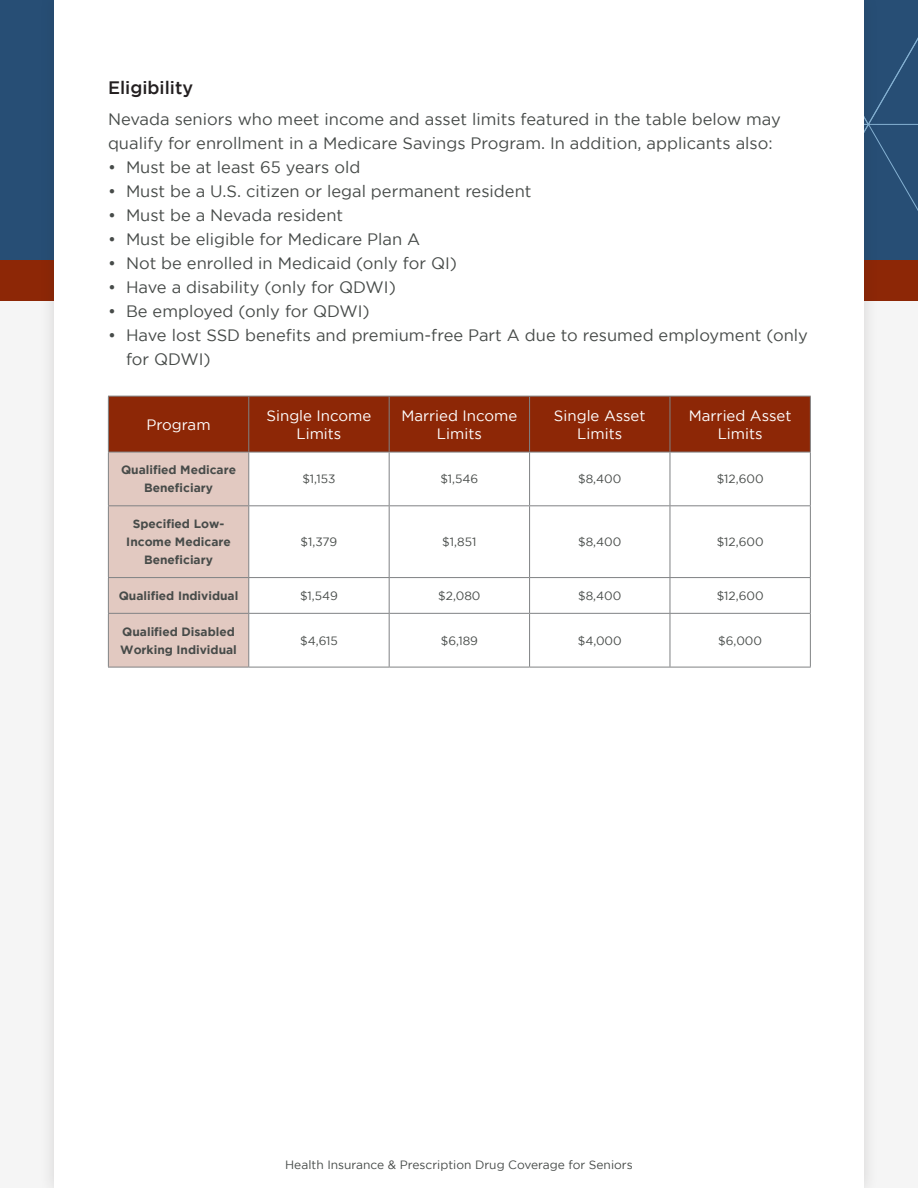
<style>
.page{position:relative;width:918px;height:1188px;background:#f5f5f5}
.page>*{position:absolute;margin:0;border:0;box-sizing:border-box;transform-origin:0 0}
.t1{font:500 18px "Gotham";color:#231f20}
.t2{font:16.5px/24px "Gotham";color:#474b49}
.t3{font:15px/18px "Gotham";color:#fff;text-align:center}
.t4{font:12px "Gotham";color:#474b49}
.t5{font:700 12px/18px "Gotham";color:#474b49;text-align:center}
</style>
<div class="page">
<div style="left:0;top:0;width:918px;height:280px;background:#274e75"></div>
<div style="left:0;top:260px;width:918px;height:41px;background:#8d2706"></div>
<div style="left:39px;top:0;width:841px;height:1188px;background:#231f20;opacity:.15"></div>
<div style="left:54px;top:0;width:810px;height:1188px;background:#fff"></div>
<svg style="left:109px;top:397px;width:701px;height:270px"></svg>
<hr style="left:248px;top:396px;width:1px;height:56px;background:#808284">
<hr style="left:389px;top:396px;width:1px;height:56px;background:#808284">
<hr style="left:529px;top:396px;width:1px;height:56px;background:#808284">
<hr style="left:670px;top:396px;width:1px;height:56px;background:#808284">
<hr style="left:389px;top:452px;width:1px;height:53px;background:#808284">
<hr style="left:529px;top:452px;width:1px;height:53px;background:#808284">
<hr style="left:670px;top:452px;width:1px;height:53px;background:#808284">
<hr style="left:108px;top:505px;width:141px;height:1px;background:#808284">
<hr style="left:249px;top:505px;width:140px;height:1px;background:#808284">
<hr style="left:389px;top:505px;width:141px;height:1px;background:#808284">
<hr style="left:389px;top:506px;width:1px;height:71px;background:#808284">
<hr style="left:530px;top:505px;width:140px;height:1px;background:#808284">
<hr style="left:529px;top:506px;width:1px;height:71px;background:#808284">
<hr style="left:670px;top:505px;width:141px;height:1px;background:#808284">
<hr style="left:670px;top:506px;width:1px;height:71px;background:#808284">
<hr style="left:108px;top:577px;width:141px;height:1px;background:#808284">
<hr style="left:249px;top:577px;width:140px;height:1px;background:#808284">
<hr style="left:389px;top:577px;width:141px;height:1px;background:#808284">
<hr style="left:389px;top:578px;width:1px;height:35px;background:#808284">
<hr style="left:530px;top:577px;width:140px;height:1px;background:#808284">
<hr style="left:529px;top:578px;width:1px;height:35px;background:#808284">
<hr style="left:670px;top:577px;width:141px;height:1px;background:#808284">
<hr style="left:670px;top:578px;width:1px;height:35px;background:#808284">
<hr style="left:108px;top:613px;width:141px;height:1px;background:#808284">
<hr style="left:249px;top:613px;width:140px;height:1px;background:#808284">
<hr style="left:389px;top:613px;width:141px;height:1px;background:#808284">
<hr style="left:389px;top:614px;width:1px;height:53px;background:#808284">
<hr style="left:530px;top:613px;width:140px;height:1px;background:#808284">
<hr style="left:529px;top:614px;width:1px;height:53px;background:#808284">
<hr style="left:670px;top:613px;width:141px;height:1px;background:#808284">
<hr style="left:670px;top:614px;width:1px;height:53px;background:#808284">
<hr style="left:810px;top:452px;width:1px;height:53px;background:#808284">
<hr style="left:810px;top:506px;width:1px;height:71px;background:#808284">
<hr style="left:810px;top:578px;width:1px;height:35px;background:#808284">
<hr style="left:810px;top:614px;width:1px;height:53px;background:#808284">
<hr style="left:249px;top:667px;width:140px;height:1px;background:#808284">
<hr style="left:389px;top:667px;width:141px;height:1px;background:#808284">
<hr style="left:530px;top:667px;width:140px;height:1px;background:#808284">
<hr style="left:670px;top:667px;width:141px;height:1px;background:#808284">
<hr style="left:108px;top:396px;width:141px;height:1px;background:#808284">
<hr style="left:108px;top:396px;width:1px;height:56px;background:#808284">
<hr style="left:249px;top:396px;width:140px;height:1px;background:#808284">
<hr style="left:389px;top:396px;width:141px;height:1px;background:#808284">
<hr style="left:530px;top:396px;width:140px;height:1px;background:#808284">
<hr style="left:670px;top:396px;width:141px;height:1px;background:#808284">
<hr style="left:810px;top:396px;width:1px;height:56px;background:#808284">
<hr style="left:249px;top:452px;width:140px;height:1px;background:#808284">
<hr style="left:389px;top:452px;width:141px;height:1px;background:#808284">
<hr style="left:530px;top:452px;width:140px;height:1px;background:#808284">
<hr style="left:670px;top:452px;width:141px;height:1px;background:#808284">
<hr style="left:108px;top:452px;width:141px;height:1px;background:#808284">
<hr style="left:108px;top:452px;width:1px;height:53px;background:#808284">
<hr style="left:248px;top:452px;width:1px;height:53px;background:#808284">
<hr style="left:108px;top:506px;width:1px;height:71px;background:#808284">
<hr style="left:248px;top:506px;width:1px;height:71px;background:#808284">
<hr style="left:108px;top:578px;width:1px;height:35px;background:#808284">
<hr style="left:248px;top:578px;width:1px;height:35px;background:#808284">
<hr style="left:108px;top:614px;width:1px;height:53px;background:#808284">
<hr style="left:248px;top:614px;width:1px;height:53px;background:#808284">
<hr style="left:108px;top:667px;width:141px;height:1px;background:#808284">
<p class="t1" style="left:108px;top:78px;width:87px">Eligibility</p>
<p class="t2" style="left:108px;top:107px;width:674px">Nevada seniors who meet income and asset limits featured in the table below may qualify for enrollment in a Medicare Savings Program. In addition, applicants also:</p>
<p class="t2" style="left:108px;top:155px;width:254px">• Must be at least 65 years old</p>
<p class="t2" style="left:108px;top:179px;width:425px">• Must be a U.S. citizen or legal permanent resident</p>
<p class="t2" style="left:108px;top:203px;width:237px">• Must be a Nevada resident</p>
<p class="t2" style="left:108px;top:227px;width:314px">• Must be eligible for Medicare Plan A</p>
<p class="t2" style="left:108px;top:251px;width:351px">• Not be enrolled in Medicaid (only for QI)</p>
<p class="t2" style="left:108px;top:275px;width:289px">• Have a disability (only for QDWI)</p>
<p class="t2" style="left:108px;top:299px;width:263px">• Be employed (only for QDWI)</p>
<p class="t2" style="left:126px;top:323px;width:684px;text-indent:-18px">• Have lost SSD benefits and premium-free Part A due to resumed employment (only for QDWI)</p>
<p class="t3" style="left:147px;top:415px;width:66px">Program</p>
<p class="t3" style="left:267px;top:406px;width:106px">Single Income<br>Limits</p>
<p class="t3" style="left:401px;top:406px;width:117px">Married Income<br>Limits</p>
<p class="t3" style="left:554px;top:406px;width:93px">Single Asset<br>Limits</p>
<p class="t3" style="left:689px;top:406px;width:104px">Married Asset<br>Limits</p>
<p class="t5" style="left:121px;top:461px;width:117px">Qualified Medicare<br>Beneficiary</p>
<p class="t4" style="left:302px;top:472px;width:35px">$1,153</p>
<p class="t4" style="left:440px;top:472px;width:40px">$1,546</p>
<p class="t4" style="left:578px;top:472px;width:45px">$8,400</p>
<p class="t4" style="left:717px;top:472px;width:48px">$12,600</p>
<p class="t5" style="left:126px;top:515px;width:106px">Specified Low-<br>Income Medicare<br>Beneficiary</p>
<p class="t4" style="left:301px;top:535px;width:38px">$1,379</p>
<p class="t4" style="left:442px;top:535px;width:36px">$1,851</p>
<p class="t4" style="left:578px;top:535px;width:45px">$8,400</p>
<p class="t4" style="left:717px;top:535px;width:48px">$12,600</p>
<p class="t5" style="left:119px;top:586px;width:121px">Qualified Individual</p>
<p class="t4" style="left:300px;top:589px;width:39px">$1,549</p>
<p class="t4" style="left:438px;top:589px;width:44px">$2,080</p>
<p class="t4" style="left:578px;top:589px;width:45px">$8,400</p>
<p class="t4" style="left:717px;top:589px;width:48px">$12,600</p>
<p class="t5" style="left:120px;top:622px;width:118px;text-align:left">Qualified Disabled<br>Working Individual</p>
<p class="t4" style="left:300px;top:634px;width:39px">$4,615</p>
<p class="t4" style="left:441px;top:634px;width:39px">$6,189</p>
<p class="t4" style="left:578px;top:634px;width:46px">$4,000</p>
<p class="t4" style="left:718px;top:634px;width:45px">$6,000</p>
<p class="t4" style="left:285px;top:1158px;width:349px">Health Insurance &amp; Prescription Drug Coverage for Seniors</p>
</div>
